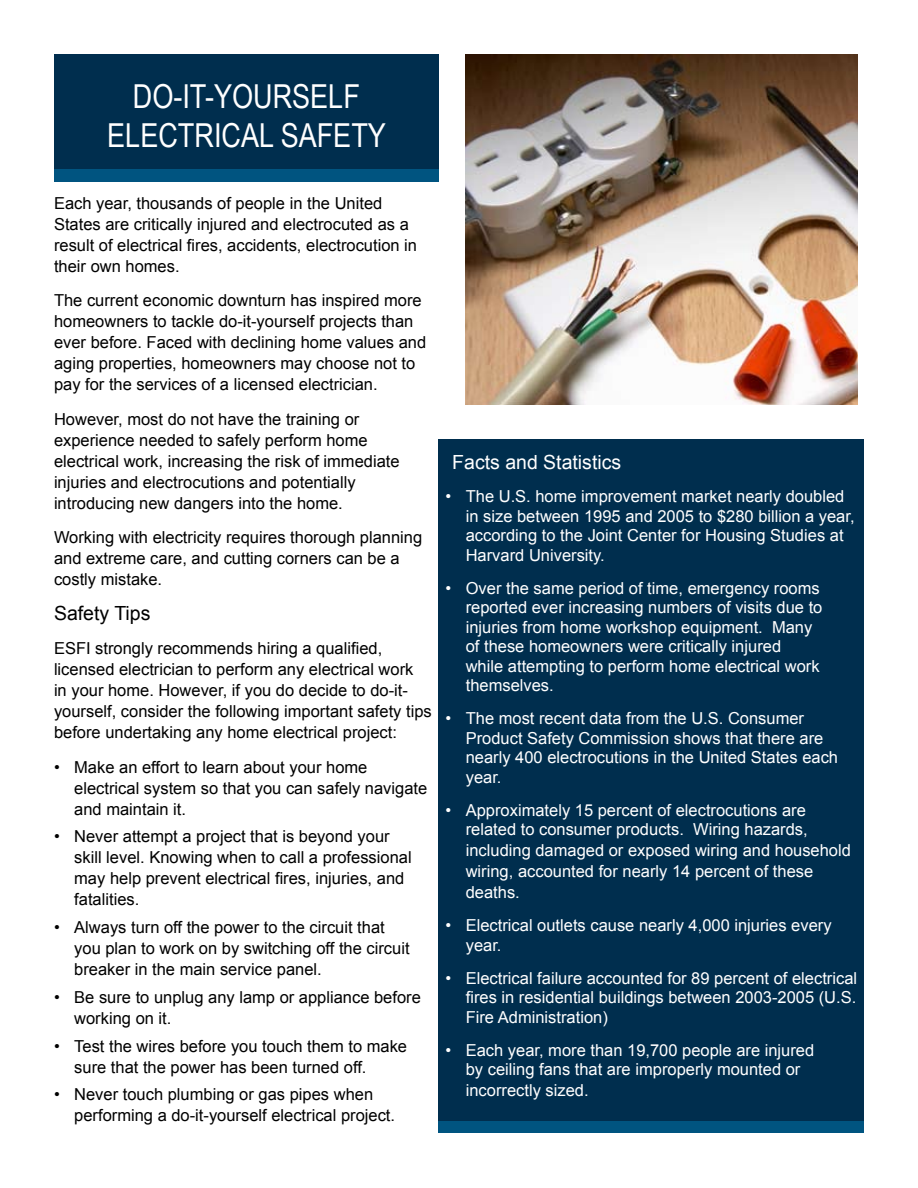
<style>
.page{position:relative;width:918px;height:1188px;background:#fff}
.page>*{position:absolute;margin:0;border:0;box-sizing:border-box;transform-origin:0 0}
.t1{font:33px/39px "Arial Narrow";color:#fff;text-align:center}
.t2{font:19.5px "Arial";color:#fff}
.t3{font:19.5px "Arial";color:#000}
.t4{font:16.5px/21px "Arial";color:#000}
.t5{font:16.5px/19.5px "Arial";color:#fff}
</style>
<div class="page">
<div style="left:54px;top:82px;width:385px;height:100px;background:#005480"></div>
<div style="left:54px;top:54px;width:385px;height:115px;background:#002e4e"></div>
<div style="left:439px;top:1108px;width:425px;height:25px;background:#005480"></div>
<div style="left:439px;top:439px;width:425px;height:681px;background:#002e4e"></div>
<img style="left:466px;top:54px;width:391px;height:351px">
<h1 class="t1" style="left:107px;top:76px;width:280px">DO-IT-YOURSELF<br>ELECTRICAL SAFETY</h1>
<p class="t4" style="left:54px;top:192px;width:365px">Each year, thousands of people in the United States are critically injured and electrocuted as a result of electrical fires, accidents, electrocution in their own homes.</p>
<p class="t4" style="left:54px;top:290px;width:374px">The current economic downturn has inspired more homeowners to tackle do-it-yourself projects than ever before. Faced with declining home values and aging properties, homeowners may choose not to pay for the services of a licensed electrician.</p>
<p class="t4" style="left:54px;top:408px;width:347px">However, most do not have the training or experience needed to safely perform home electrical work, increasing the risk of immediate injuries and electrocutions and potentially introducing new dangers into the home.</p>
<p class="t4" style="left:54px;top:527px;width:370px">Working with electricity requires thorough planning and extreme care, and cutting corners can be a costly mistake.</p>
<p class="t3" style="left:54px;top:600px;width:98px">Safety Tips</p>
<p class="t4" style="left:54px;top:638px;width:379px">ESFI strongly recommends hiring a qualified, licensed electrician to perform any electrical work<br>in your home. However, if you do decide to do-it&shy;yourself, consider the following important safety tips before undertaking any home electrical project:</p>
<p class="t4" style="left:74px;top:756px;width:355px;text-indent:-20px">• Make an effort to learn about your home electrical system so that you can safely navigate and maintain it.</p>
<p class="t4" style="left:74px;top:826px;width:339px;text-indent:-20px">• Never attempt a project that is beyond your skill level. Knowing when to call a professional may help prevent electrical fires, injuries, and fatalities.</p>
<p class="t4" style="left:74px;top:917px;width:337px;text-indent:-20px">• Always turn off the power to the circuit that you plan to work on by switching off the circuit breaker in the main service panel.</p>
<p class="t4" style="left:74px;top:987px;width:348px;text-indent:-20px">• Be sure to unplug any lamp or appliance before working on it.</p>
<p class="t4" style="left:74px;top:1035px;width:334px;text-indent:-20px">• Test the wires before you touch them to make sure that the power has been turned off.</p>
<p class="t4" style="left:74px;top:1084px;width:322px;text-indent:-20px">• Never touch plumbing or gas pipes when performing a do-it-yourself electrical project.</p>
<p class="t2" style="left:452px;top:450px;width:171px">Facts and Statistics</p>
<p class="t5" style="left:466px;top:487px;width:390px;text-indent:-20px">• The U.S. home improvement market nearly doubled in size between 1995 and 2005 to $280 billion a year, according to the Joint Center for Housing Studies at Harvard University.</p>
<p class="t5" style="left:466px;top:578px;width:358px;text-indent:-20px">• Over the same period of time, emergency rooms reported ever increasing numbers of visits due to injuries from home workshop equipment. Many of these homeowners were critically injured while attempting to perform home electrical work themselves.</p>
<p class="t5" style="left:466px;top:709px;width:374px;text-indent:-20px">• The most recent data from the U.S. Consumer Product Safety Commission shows that there are nearly 400 electrocutions in the United States each year.</p>
<p class="t5" style="left:446px;top:800px;width:364px;text-align:right">• Approximately 15 percent of electrocutions are related to consumer products. Wiring hazards,</p>
<p class="t5" style="left:466px;top:840px;width:387px;line-height:21px">including damaged or exposed wiring and household wiring, accounted for nearly 14 percent of these deaths.</p>
<p class="t5" style="left:466px;top:916px;width:367px;text-indent:-20px">• Electrical outlets cause nearly 4,000 injuries every year.</p>
<p class="t5" style="left:466px;top:968px;width:393px;text-align:justify;text-indent:-20px">• Electrical failure accounted for 89 percent of electrical fires in residential buildings between 2003-2005 (U.S.<br>Fire Administration)</p>
<p class="t5" style="left:446px;top:1040px;width:370px;text-align:center">• Each year, more than 19,700 people are injured by ceiling fans that are improperly mounted or</p>
<p class="t5" style="left:466px;top:1081px;width:124px">incorrectly sized.</p>
</div>
